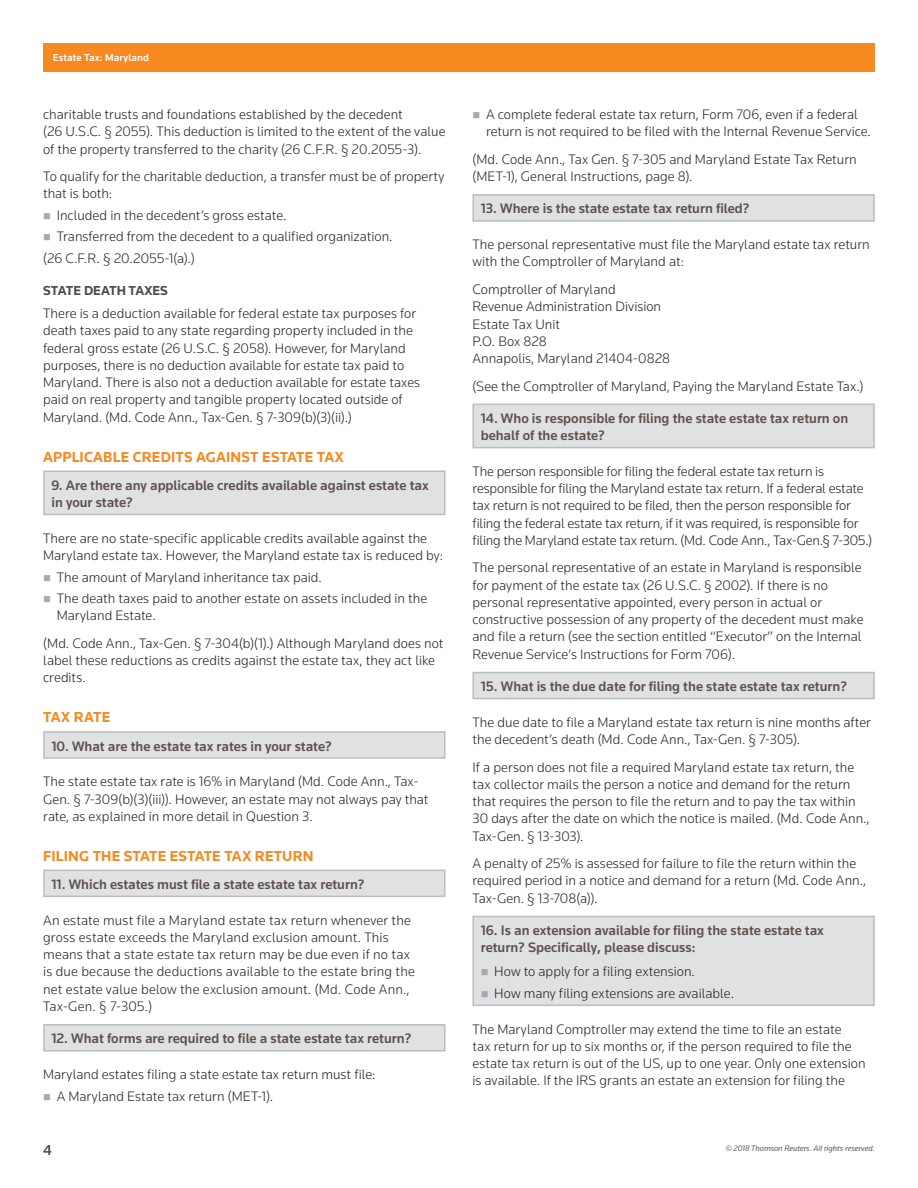
<style>
.page{position:relative;width:918px;height:1188px;background:#fff}
.page>*{position:absolute;margin:0;border:0;box-sizing:border-box;transform-origin:0 0}
.t1{font:700 15px "Knowledge";letter-spacing:.01em;color:#f6891f}
.t2{font:500 15px "Knowledge";color:#4b4c4d}
.t3{font:300 14.25px/17.2px "Knowledge";color:#231f20}
.t4{font:500 14.25px/17.2px "Knowledge";color:#5f514d}
.t5{font:700 13.5px "Knowledge";color:#4b4c4d}
.t6{font:500 10.5px "Knowledge";letter-spacing:.01em;color:#fff}
.t7{font:italic 8.25px "Knowledge";color:#57585a}
</style>
<div class="page">
<div style="left:43px;top:43px;width:832px;height:29px;background:#f6891f"></div>
<div style="left:44px;top:471px;width:401px;height:44px;background:#e0e1e3"></div>
<div style="left:43px;top:470px;width:403px;height:45px;border:2px solid #bcbdc0"></div>
<div style="left:44px;top:732px;width:401px;height:26px;background:#e0e1e3"></div>
<div style="left:43px;top:731px;width:403px;height:28px;border:2px solid #bcbdc0"></div>
<div style="left:44px;top:870px;width:401px;height:26px;background:#e0e1e3"></div>
<div style="left:43px;top:870px;width:403px;height:27px;border:2px solid #bcbdc0"></div>
<div style="left:44px;top:1025px;width:401px;height:26px;background:#e0e1e3"></div>
<div style="left:43px;top:1024px;width:403px;height:28px;border:2px solid #bcbdc0"></div>
<div style="left:473px;top:195px;width:401px;height:26px;background:#e0e1e3"></div>
<div style="left:472px;top:194px;width:403px;height:28px;border:2px solid #bcbdc0"></div>
<div style="left:473px;top:404px;width:401px;height:44px;background:#e0e1e3"></div>
<div style="left:472px;top:404px;width:403px;height:44px;border:2px solid #bcbdc0"></div>
<div style="left:473px;top:673px;width:401px;height:26px;background:#e0e1e3"></div>
<div style="left:472px;top:672px;width:403px;height:27px;border:2px solid #bcbdc0"></div>
<div style="left:473px;top:916px;width:401px;height:89px;background:#e0e1e3"></div>
<div style="left:472px;top:916px;width:403px;height:90px;border:2px solid #bcbdc0"></div>
<p class="t6" style="left:53px;top:51px;width:97px">Estate Tax: Maryland</p>
<p class="t3" style="left:43px;top:105px;width:404px">charitable trusts and foundations established by the decedent<br>(26 U.S.C. § 2055). This deduction is limited to the extent of the value of the property transferred to the charity (26 C.F.R. § 20.2055-3).</p>
<p class="t3" style="left:43px;top:167px;width:403px">To qualify for the charitable deduction, a transfer must be of property that is both:</p>
<p class="t3" style="left:57px;top:206px;width:231px">Included in the decedent’s gross estate.</p>
<p class="t3" style="left:57px;top:228px;width:338px">Transferred from the decedent to a qualified organization.</p>
<p class="t3" style="left:43px;top:249px;width:153px">(26 C.F.R. § 20.2055-1(a).)</p>
<p class="t5" style="left:43px;top:282px;width:126px">STATE DEATH TAXES</p>
<p class="t3" style="left:43px;top:305px;width:379px">There is a deduction available for federal estate tax purposes for death taxes paid to any state regarding property included in the federal gross estate (26 U.S.C. § 2058). However, for Maryland purposes, there is no deduction available for estate tax paid to Maryland. There is also not a deduction available for estate taxes paid on real property and tangible property located outside of Maryland. (Md. Code Ann., Tax-Gen. § 7-309(b)(3)(ii).)</p>
<p class="t1" style="left:43px;top:447px;width:302px">APPLICABLE CREDITS AGAINST ESTATE TAX</p>
<p class="t4" style="left:51px;top:476px;width:379px">9. Are there any applicable credits available against estate tax in your state?</p>
<p class="t3" style="left:43px;top:529px;width:401px">There are no state-specific applicable credits available against the<br>Maryland estate tax. However, the Maryland estate tax is reduced by:</p>
<p class="t3" style="left:57px;top:566px;width:372px;line-height:21.6px">The amount of Maryland inheritance tax paid.<br>The death taxes paid to another estate on assets included in the</p>
<p class="t3" style="left:43px;top:602px;width:402px;line-height:27.5px;text-indent:13px">Maryland Estate.<br>(Md. Code Ann., Tax-Gen. § 7-304(b)(1).) Although Maryland does not</p>
<p class="t3" style="left:43px;top:652px;width:393px">label these reductions as credits against the estate tax, they act like credits.</p>
<p class="t1" style="left:43px;top:708px;width:69px">TAX RATE</p>
<p class="t4" style="left:51px;top:737px;width:282px">10. What are the estate tax rates in your state?</p>
<p class="t3" style="left:43px;top:773px;width:387px">The state estate tax rate is 16% in Maryland (Md. Code Ann., Tax-<br>Gen. § 7-309(b)(3)(iii)). However, an estate may not always pay that rate, as explained in more detail in Question 3.</p>
<p class="t1" style="left:43px;top:847px;width:272px">FILING THE STATE ESTATE TAX RETURN</p>
<p class="t4" style="left:51px;top:875px;width:315px">11. Which estates must file a state estate tax return?</p>
<p class="t3" style="left:43px;top:911px;width:373px">An estate must file a Maryland estate tax return whenever the gross estate exceeds the Maryland exclusion amount. This means that a state estate tax return may be due even if no tax is due because the deductions available to the estate bring the net estate value below the exclusion amount. (Md. Code Ann., Tax-Gen. § 7-305.)</p>
<p class="t4" style="left:51px;top:1030px;width:361px">12. What forms are required to file a state estate tax return?</p>
<p class="t3" style="left:57px;top:1063px;width:320px;line-height:21.6px;text-indent:-14px">Maryland estates filing a state estate tax return must file:<br>A Maryland Estate tax return (MET-1).</p>
<p class="t3" style="left:486px;top:105px;width:387px">A complete federal estate tax return, Form 706, even if a federal return is not required to be filed with the Internal Revenue Service.</p>
<p class="t3" style="left:473px;top:150px;width:386px">(Md. Code Ann., Tax Gen. § 7-305 and Maryland Estate Tax Return (MET-1), General Instructions, page 8).</p>
<p class="t4" style="left:481px;top:200px;width:270px">13. Where is the state estate tax return filed?</p>
<p class="t3" style="left:472px;top:236px;width:399px">The personal representative must file the Maryland estate tax return with the Comptroller of Maryland at:</p>
<p class="t3" style="left:472px;top:280px;width:199px">Comptroller of Maryland<br>Revenue Administration Division<br>Estate Tax Unit<br>P.O. Box 828<br>Annapolis, Maryland 21404-0828</p>
<p class="t3" style="left:472px;top:377px;width:393px">(See the Comptroller of Maryland, Paying the Maryland Estate Tax.)</p>
<p class="t4" style="left:481px;top:409px;width:369px">14. Who is responsible for filing the state estate tax return on behalf of the estate?</p>
<p class="t3" style="left:472px;top:462px;width:401px">The person responsible for filing the federal estate tax return is responsible for filing the Maryland estate tax return. If a federal estate tax return is not required to be filed, then the person responsible for filing the federal estate tax return, if it was required, is responsible for filing the Maryland estate tax return. (Md. Code Ann., Tax-Gen.§ 7-305.)</p>
<p class="t3" style="left:472px;top:559px;width:392px">The personal representative of an estate in Maryland is responsible for payment of the estate tax (26 U.S.C. § 2002). If there is no personal representative appointed, every person in actual or constructive possession of any property of the decedent must make and file a return (see the section entitled “Executor” on the Internal Revenue Service’s Instructions for Form 706).</p>
<p class="t4" style="left:481px;top:677px;width:368px">15. What is the due date for filing the state estate tax return?</p>
<p class="t3" style="left:472px;top:713px;width:400px">The due date to file a Maryland estate tax return is nine months after the decedent’s death (Md. Code Ann., Tax-Gen. § 7-305).</p>
<p class="t3" style="left:472px;top:758px;width:399px">If a person does not file a required Maryland estate tax return, the tax collector mails the person a notice and demand for the return that requires the person to file the return and to pay the tax within 30 days after the date on which the notice is mailed. (Md. Code Ann., Tax-Gen. § 13-303).</p>
<p class="t3" style="left:472px;top:855px;width:395px">A penalty of 25% is assessed for failure to file the return within the required period in a notice and demand for a return (Md. Code Ann.,<br>Tax-Gen. § 13-708(a)).</p>
<p class="t4" style="left:481px;top:921px;width:345px">16. Is an extension available for filing the state estate tax return? Specifically, please discuss:</p>
<p class="t3" style="left:494px;top:960px;width:241px;line-height:21.6px">How to apply for a filing extension.<br>How many filing extensions are available.</p>
<p class="t3" style="left:472px;top:1020px;width:395px">The Maryland Comptroller may extend the time to file an estate<br>tax return for up to six months or, if the person required to file the estate tax return is out of the US, up to one year. Only one extension is available. If the IRS grants an estate an extension for filing the</p>
<p class="t2" style="left:43px;top:1141px;width:10px">4</p>
<p class="t7" style="left:725px;top:1143px;width:151px">© 2018 Thomson Reuters. All rights reserved.</p>
</div>
